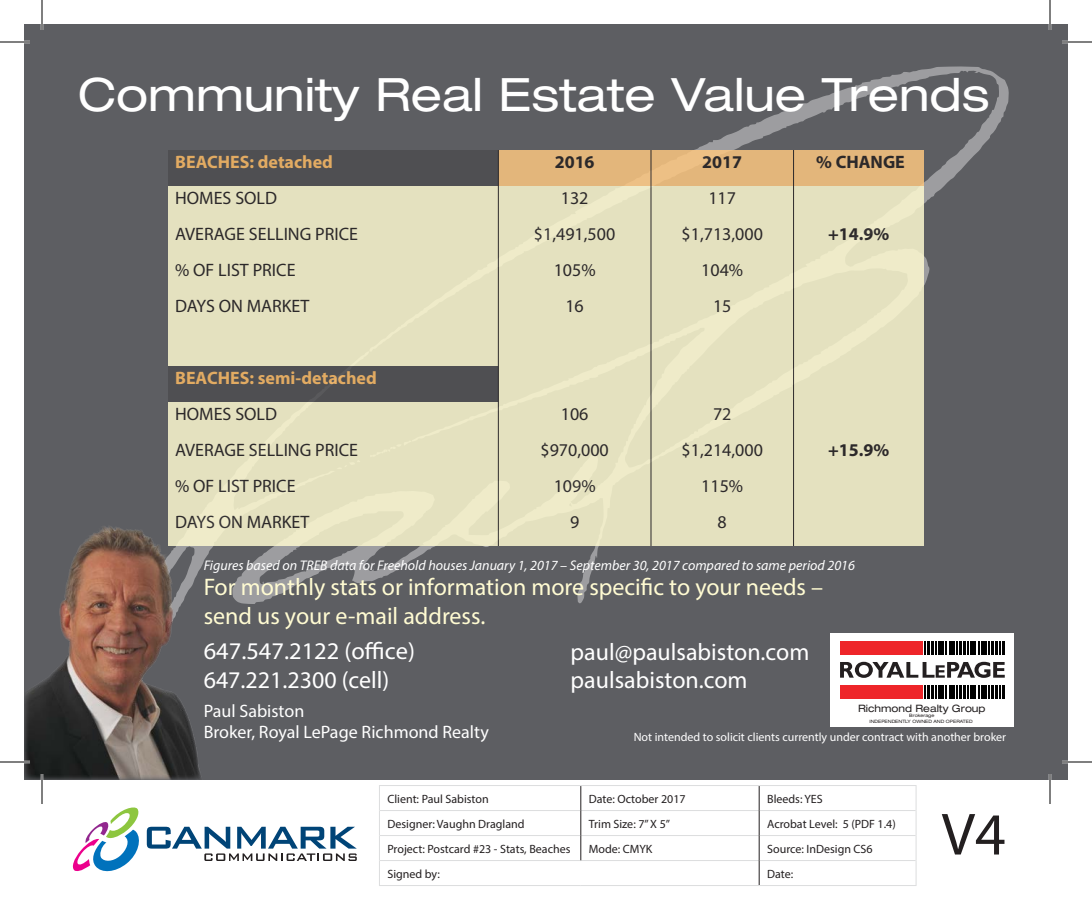
<style>
.page{position:relative;width:1092px;height:906px;background:#fff}
.page>*{position:absolute;margin:0;border:0;box-sizing:border-box;transform-origin:0 0}
.t1{font:60px "Myriad Pro";color:#231f20}
.t2{font:expanded 46px "Helvetica Neue LT Std";color:#fff}
.t3{font:24px/28.8px "Myriad Pro";color:#fffbd2}
.t4{font:24px/28px "Myriad Pro";color:#fff}
.t5{font:18px "Myriad Pro";color:#231f20}
.t6{font:18px/21.6px "Myriad Pro";color:#fff}
.t7{font:700 18px "Myriad Pro";color:#fcba63}
.t8{font:700 18px "Myriad Pro";color:#231f20}
.t9{font:italic 14px "Myriad Pro";color:#fff}
.t10{font:12px "Myriad Pro";color:#231f20}
.t11{font:12px "Myriad Pro";color:#fff}
.t12{font:expanded 10.2px "Helvetica Neue LT Std";color:#231f20}
.t13{font:expanded 4.6px/5.4px "Helvetica Neue LT Std";color:#231f20;text-align:center}
</style>
<div class="page">
<div style="left:24px;top:24px;width:1044px;height:756px;background:#5d5e62"></div>
<svg style="left:370px;top:66px;width:639px;height:538px"></svg>
<svg style="left:204px;top:546px;width:166px;height:58px"></svg>
<hr style="left:380px;top:810px;width:201px;height:1px;background:#dcddde">
<hr style="left:581px;top:810px;width:178px;height:1px;background:#dcddde">
<hr style="left:759px;top:810px;width:157px;height:1px;background:#dcddde">
<hr style="left:380px;top:835px;width:201px;height:1px;background:#dcddde">
<hr style="left:581px;top:835px;width:178px;height:1px;background:#dcddde">
<hr style="left:759px;top:835px;width:157px;height:1px;background:#dcddde">
<hr style="left:581px;top:860px;width:178px;height:1px;background:#dcddde">
<hr style="left:759px;top:860px;width:157px;height:1px;background:#dcddde">
<hr style="left:380px;top:860px;width:201px;height:1px;background:#dcddde">
<svg style="left:580px;top:786px;width:1px;height:74px"></svg>
<svg style="left:759px;top:786px;width:1px;height:99px"></svg>
<hr style="left:379px;top:785px;width:202px;height:1px;background:#dcddde">
<hr style="left:581px;top:785px;width:178px;height:1px;background:#dcddde">
<hr style="left:759px;top:785px;width:158px;height:1px;background:#dcddde">
<svg style="left:379px;top:786px;width:1px;height:99px"></svg>
<svg style="left:916px;top:786px;width:1px;height:99px"></svg>
<hr style="left:379px;top:885px;width:202px;height:1px;background:#dcddde">
<hr style="left:581px;top:885px;width:178px;height:1px;background:#dcddde">
<hr style="left:759px;top:885px;width:158px;height:1px;background:#dcddde">
<svg style="left:72px;top:807px;width:285px;height:65px"></svg>
<div style="left:168px;top:150px;width:330px;height:36px;background:#4f4f52"></div>
<svg style="left:499px;top:150px;width:425px;height:36px;background:#e3b67b"></svg>
<svg style="left:168px;top:186px;width:756px;height:360px;background:#dedbba"></svg>
<hr style="left:498px;top:150px;width:1px;height:36px;background:#231f20">
<hr style="left:651px;top:150px;width:1px;height:36px;background:#231f20">
<hr style="left:793px;top:150px;width:1px;height:36px;background:#231f20">
<hr style="left:498px;top:186px;width:1px;height:36px;background:#231f20">
<hr style="left:651px;top:186px;width:1px;height:36px;background:#231f20">
<hr style="left:793px;top:186px;width:1px;height:36px;background:#231f20">
<hr style="left:498px;top:222px;width:1px;height:36px;background:#231f20">
<hr style="left:651px;top:222px;width:1px;height:36px;background:#231f20">
<hr style="left:793px;top:222px;width:1px;height:36px;background:#231f20">
<hr style="left:498px;top:258px;width:1px;height:36px;background:#231f20">
<hr style="left:651px;top:258px;width:1px;height:36px;background:#231f20">
<hr style="left:793px;top:258px;width:1px;height:36px;background:#231f20">
<hr style="left:498px;top:294px;width:1px;height:36px;background:#231f20">
<hr style="left:651px;top:294px;width:1px;height:36px;background:#231f20">
<hr style="left:793px;top:294px;width:1px;height:36px;background:#231f20">
<hr style="left:498px;top:330px;width:1px;height:36px;background:#231f20">
<hr style="left:651px;top:330px;width:1px;height:36px;background:#231f20">
<hr style="left:793px;top:330px;width:1px;height:36px;background:#231f20">
<hr style="left:498px;top:366px;width:1px;height:36px;background:#231f20">
<hr style="left:651px;top:366px;width:1px;height:36px;background:#231f20">
<hr style="left:793px;top:366px;width:1px;height:36px;background:#231f20">
<hr style="left:498px;top:402px;width:1px;height:36px;background:#231f20">
<hr style="left:651px;top:402px;width:1px;height:36px;background:#231f20">
<hr style="left:793px;top:402px;width:1px;height:36px;background:#231f20">
<hr style="left:498px;top:438px;width:1px;height:36px;background:#231f20">
<hr style="left:651px;top:438px;width:1px;height:36px;background:#231f20">
<hr style="left:793px;top:438px;width:1px;height:36px;background:#231f20">
<hr style="left:498px;top:474px;width:1px;height:36px;background:#231f20">
<hr style="left:651px;top:474px;width:1px;height:36px;background:#231f20">
<hr style="left:793px;top:474px;width:1px;height:36px;background:#231f20">
<hr style="left:498px;top:510px;width:1px;height:36px;background:#231f20">
<hr style="left:651px;top:510px;width:1px;height:36px;background:#231f20">
<hr style="left:793px;top:510px;width:1px;height:36px;background:#231f20">
<img style="left:24px;top:513px;width:180px;height:267px">
<div style="left:830px;top:634px;width:183px;height:93px;background:#fff"></div>
<svg style="left:924px;top:641px;width:81px;height:14px"></svg>
<div style="left:840px;top:641px;width:82px;height:14px;background:#ee2529"></div>
<div style="left:840px;top:685px;width:82px;height:14px;background:#ee2529"></div>
<svg style="left:924px;top:685px;width:81px;height:14px"></svg>
<svg style="left:840px;top:662px;width:165px;height:16px"></svg>
<hr style="left:0;top:41px;width:30px;height:2px;background:#fff">
<hr style="left:1062px;top:41px;width:30px;height:2px;background:#fff">
<hr style="left:0;top:761px;width:30px;height:2px;background:#fff">
<hr style="left:1062px;top:761px;width:30px;height:2px;background:#fff">
<hr style="left:41px;top:0;width:2px;height:30px;background:#fff">
<hr style="left:41px;top:774px;width:2px;height:30px;background:#fff">
<hr style="left:1049px;top:0;width:2px;height:30px;background:#fff">
<hr style="left:1049px;top:774px;width:2px;height:30px;background:#fff">
<hr style="left:0;top:42px;width:30px;height:1px;background:#000">
<hr style="left:1062px;top:42px;width:30px;height:1px;background:#000">
<hr style="left:0;top:762px;width:30px;height:1px;background:#000">
<hr style="left:1062px;top:762px;width:30px;height:1px;background:#000">
<hr style="left:42px;top:0;width:1px;height:30px;background:#000">
<hr style="left:42px;top:774px;width:1px;height:30px;background:#000">
<hr style="left:1050px;top:0;width:1px;height:30px;background:#000">
<hr style="left:1050px;top:774px;width:1px;height:30px;background:#000">
<h2 class="t2" style="left:78px;top:67px;width:913px">Community Real Estate Value Trends</h2>
<h3 class="t7" style="left:175px;top:150px;width:159px">BEACHES: detached</h3>
<h3 class="t8" style="left:555px;top:150px;width:41px">2016</h3>
<h3 class="t8" style="left:702px;top:150px;width:41px">2017</h3>
<h3 class="t8" style="left:816px;top:150px;width:90px">% CHANGE</h3>
<h3 class="t5" style="left:175px;top:187px;width:103px">HOMES SOLD</h3>
<h3 class="t5" style="left:561px;top:187px;width:29px">132</h3>
<h3 class="t5" style="left:708px;top:187px;width:29px">117</h3>
<h3 class="t5" style="left:175px;top:223px;width:184px">AVERAGE SELLING PRICE</h3>
<h3 class="t5" style="left:534px;top:223px;width:83px">$1,491,500</h3>
<h3 class="t5" style="left:682px;top:223px;width:83px">$1,713,000</h3>
<h3 class="t8" style="left:828px;top:222px;width:63px">+14.9%</h3>
<h3 class="t5" style="left:175px;top:259px;width:122px">% OF LIST PRICE</h3>
<h3 class="t5" style="left:554px;top:259px;width:43px">105%</h3>
<h3 class="t5" style="left:701px;top:259px;width:43px">104%</h3>
<h3 class="t5" style="left:175px;top:295px;width:136px">DAYS ON MARKET</h3>
<h3 class="t5" style="left:565px;top:295px;width:20px">16</h3>
<h3 class="t5" style="left:713px;top:295px;width:20px">15</h3>
<h3 class="t7" style="left:175px;top:366px;width:203px">BEACHES: semi-detached</h3>
<h3 class="t5" style="left:175px;top:403px;width:103px">HOMES SOLD</h3>
<h3 class="t5" style="left:561px;top:403px;width:29px">106</h3>
<h3 class="t5" style="left:713px;top:403px;width:20px">72</h3>
<h3 class="t5" style="left:175px;top:439px;width:184px">AVERAGE SELLING PRICE</h3>
<h3 class="t5" style="left:540px;top:439px;width:70px">$970,000</h3>
<h3 class="t5" style="left:682px;top:439px;width:83px">$1,214,000</h3>
<h3 class="t8" style="left:828px;top:438px;width:63px">+15.9%</h3>
<h3 class="t5" style="left:175px;top:475px;width:122px">% OF LIST PRICE</h3>
<h3 class="t5" style="left:554px;top:475px;width:43px">109%</h3>
<h3 class="t5" style="left:701px;top:475px;width:43px">115%</h3>
<h3 class="t5" style="left:175px;top:511px;width:136px">DAYS ON MARKET</h3>
<h3 class="t5" style="left:570px;top:511px;width:11px">9</h3>
<h3 class="t5" style="left:718px;top:511px;width:11px">8</h3>
<p class="t9" style="left:204px;top:557px;width:653px">Figures based on TREB data for Freehold houses January 1, 2017 – September 30, 2017 compared to same period 2016</p>
<h3 class="t3" style="left:204px;top:572px;width:621px">For monthly stats or information more specific to your needs – send us your e-mail address.</h3>
<h3 class="t4" style="left:571px;top:638px;width:240px">paul@paulsabiston.com paulsabiston.com</h3>
<p class="t11" style="left:634px;top:729px;width:374px">Not intended to solicit clients currently under contract with another broker</p>
<h3 class="t4" style="left:204px;top:637px;width:213px;line-height:28.8px">647.547.2122 (office)<br>647.221.2300 (cell)</h3>
<h3 class="t6" style="left:204px;top:700px;width:287px">Paul Sabiston<br>Broker, Royal LePage Richmond Realty</h3>
<p class="t12" style="left:858px;top:702px;width:129px">Richmond Realty Group</p>
<p class="t13" style="left:869px;top:713px;width:105px">Brokerage<br>INDEPENDENTLY OWNED AND OPERATED</p>
<p class="t10" style="left:387px;top:791px;width:103px">Client: Paul Sabiston</p>
<p class="t10" style="left:589px;top:791px;width:98px">Date: October 2017</p>
<p class="t10" style="left:767px;top:791px;width:57px">Bleeds: YES</p>
<p class="t10" style="left:387px;top:816px;width:139px">Designer: Vaughn Dragland</p>
<p class="t10" style="left:589px;top:816px;width:83px">Trim Size: 7” X 5”</p>
<p class="t10" style="left:767px;top:816px;width:130px">Acrobat Level: 5 (PDF 1.4)</p>
<p class="t10" style="left:387px;top:841px;width:185px">Project: Postcard #23 - Stats, Beaches</p>
<p class="t10" style="left:589px;top:841px;width:65px">Mode: CMYK</p>
<p class="t10" style="left:767px;top:841px;width:107px">Source: InDesign CS6</p>
<p class="t10" style="left:387px;top:866px;width:54px">Signed by:</p>
<p class="t10" style="left:767px;top:866px;width:28px">Date:</p>
<h1 class="t1" style="left:942px;top:797px;width:66px">V4</h1>
</div>
